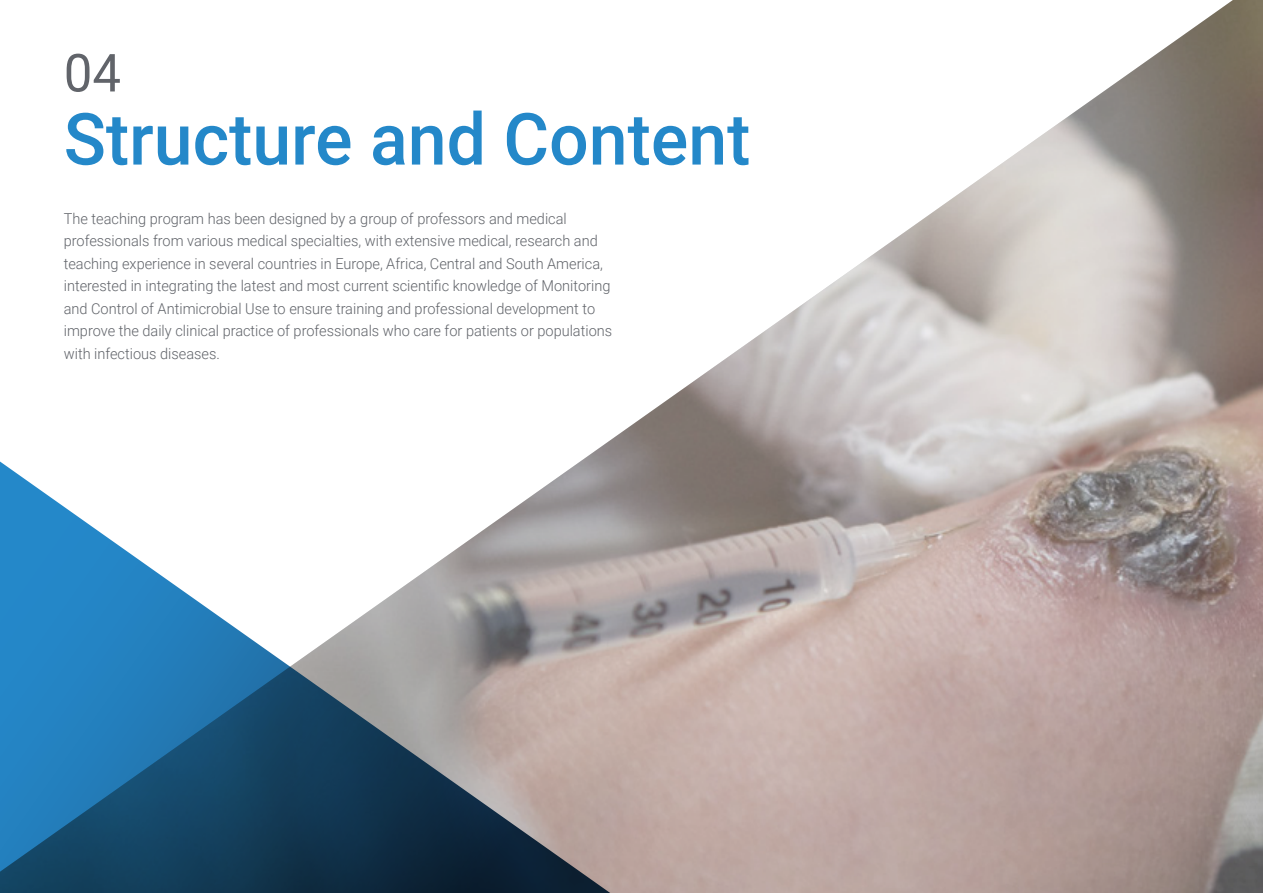
<style>
.page{position:relative;width:1263px;height:893px;background:#fff}
.page>*{position:absolute;margin:0;border:0;box-sizing:border-box;transform-origin:0 0}
.t1{font:500 72px "Roboto";color:#2488c9}
.t2{font:52.5px "Roboto";color:#61646a}
.t3{font:300 15px/22.5px "Roboto";color:#61646a}
</style>
<div class="page">
<img style="left:602px;top:0;width:661px;height:893px">
<svg style="left:0;top:446px;width:640px;height:447px"></svg>
<h2 class="t2" style="left:64px;top:36px;width:59px">04</h2>
<h1 class="t1" style="left:64px;top:89px;width:688px">Structure and Content</h1>
<p class="t3" style="left:64px;top:207px;width:550px">The teaching program has been designed by a group of professors and medical professionals from various medical specialties, with extensive medical, research and teaching experience in several countries in Europe, Africa, Central and South America, interested in integrating the latest and most current scientific knowledge of Monitoring and Control of Antimicrobial Use to ensure training and professional development to improve the daily clinical practice of professionals who care for patients or populations with infectious diseases.</p>
</div>
